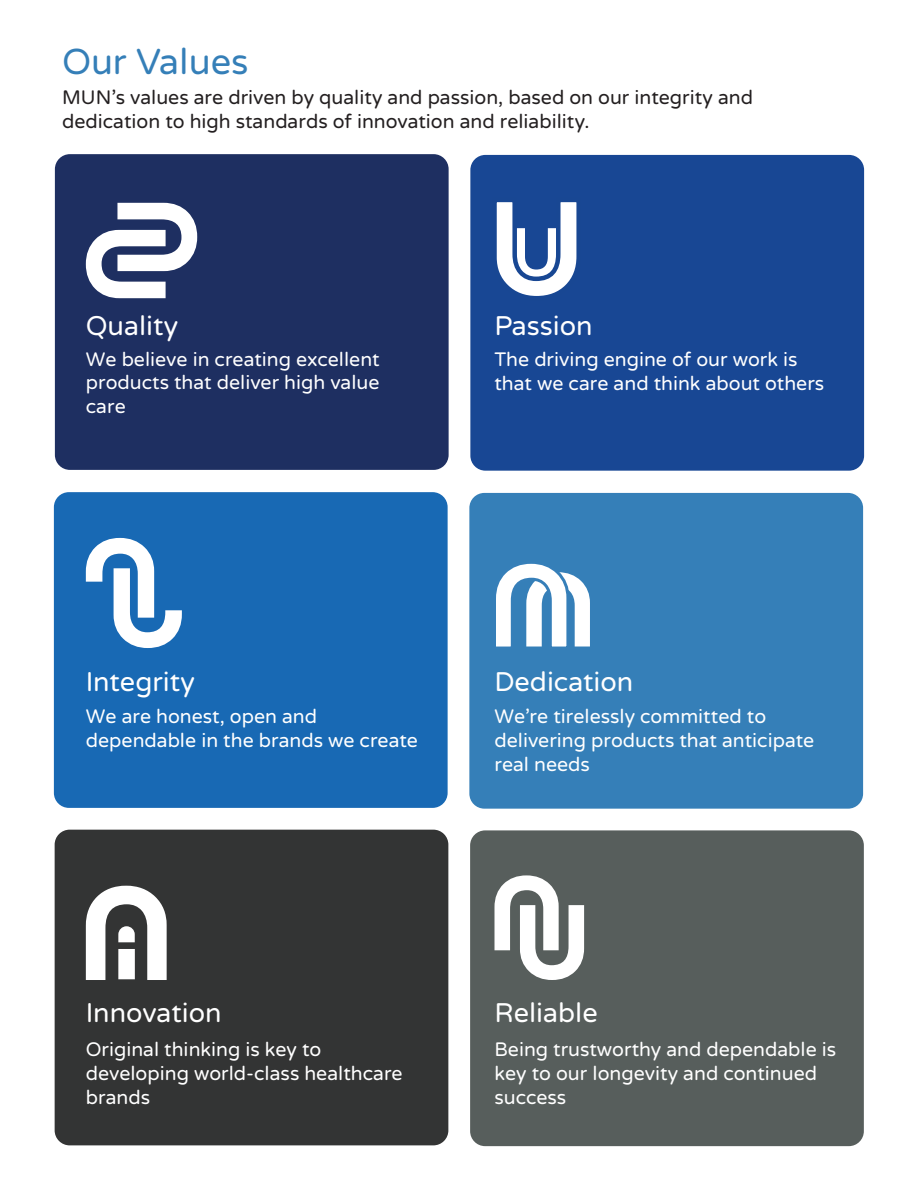
<style>
.page{position:relative;width:918px;height:1188px;background:#fff}
.page>*{position:absolute;margin:0;border:0;box-sizing:border-box;transform-origin:0 0}
.t1{font:36px "Varela Round";color:#357fb8}
.t2{font:27px "Varela Round";color:#fff}
.t3{font:19.5px/24px "Varela Round";color:#fff}
.t4{font:19.5px/24px "Varela Round";color:#231f20}
.t5{font:19.5px/23.4px "Varela Round";color:#fff;text-align:justify}
</style>
<div class="page">
<div style="left:470px;top:155px;width:394px;height:316px;background:#184794;border-radius:15px"></div>
<div style="left:55px;top:154px;width:394px;height:316px;background:#1e2f61;border-radius:15px"></div>
<div style="left:54px;top:492px;width:394px;height:316px;background:#1869b4;border-radius:15px"></div>
<div style="left:469px;top:493px;width:394px;height:316px;background:#357fb8;border-radius:15px"></div>
<div style="left:55px;top:830px;width:393px;height:315px;background:#333434;border-radius:15px"></div>
<div style="left:470px;top:830px;width:394px;height:316px;background:#575e5c;border-radius:15px"></div>
<svg style="left:86px;top:538px;width:96px;height:110px"></svg>
<svg style="left:496px;top:563px;width:94px;height:84px"></svg>
<svg style="left:495px;top:875px;width:89px;height:105px"></svg>
<svg style="left:86px;top:886px;width:81px;height:94px"></svg>
<svg style="left:496px;top:202px;width:81px;height:94px"></svg>
<svg style="left:86px;top:203px;width:111px;height:95px"></svg>
<h1 class="t1" style="left:62px;top:41px;width:188px">Our Values</h1>
<p class="t4" style="left:62px;top:86px;width:692px">MUN’s values are driven by quality and passion, based on our integrity and dedication to high standards of innovation and reliability.</p>
<h2 class="t2" style="left:86px;top:310px;width:94px">Quality</h2>
<h2 class="t2" style="left:494px;top:310px;width:100px">Passion</h2>
<p class="t3" style="left:495px;top:348px;width:331px">The driving engine of our work is that we care and think about others</p>
<p class="t5" style="left:86px;top:348px;width:295px">We believe in creating excellent products that deliver high value care</p>
<h2 class="t2" style="left:86px;top:666px;width:111px">Integrity</h2>
<p class="t3" style="left:86px;top:705px;width:334px">We are honest, open and dependable in the brands we create</p>
<h2 class="t2" style="left:495px;top:666px;width:140px">Dedication</h2>
<p class="t3" style="left:495px;top:705px;width:321px">We’re tirelessly committed to delivering products that anticipate real needs</p>
<h2 class="t2" style="left:86px;top:998px;width:137px">Innovation</h2>
<h2 class="t2" style="left:494px;top:998px;width:105px">Reliable</h2>
<p class="t3" style="left:86px;top:1037px;width:318px">Original thinking is key to developing world-class healthcare brands</p>
<p class="t3" style="left:494px;top:1037px;width:343px">Being trustworthy and dependable is key to our longevity and continued success</p>
</div>
